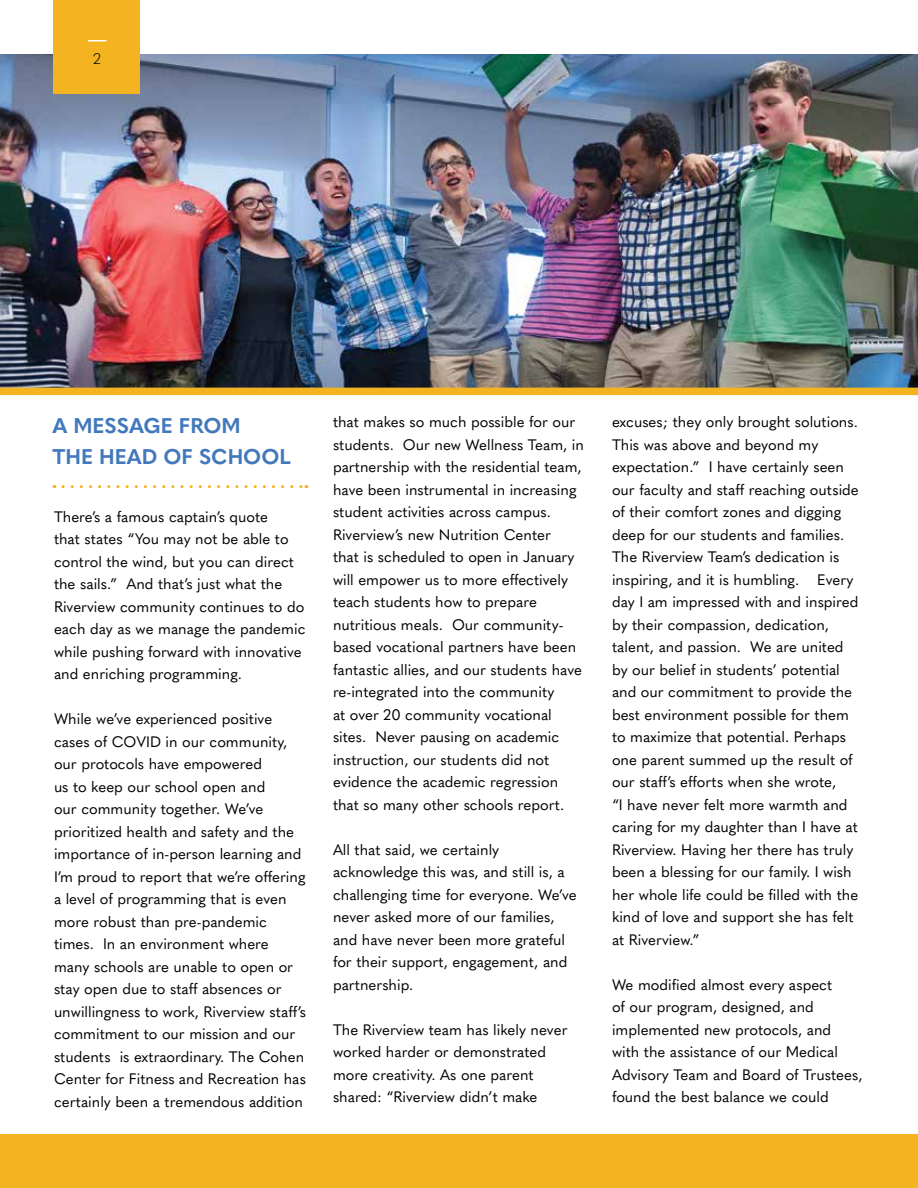
<style>
.page{position:relative;width:918px;height:1188px;background:#fff}
.page>*{position:absolute;margin:0;border:0;box-sizing:border-box;transform-origin:0 0}
.t1{font:700 21px/31.5px "Quasimoda";color:#4278bc}
.t2{font:15px/22.5px "Quasimoda";color:#000}
.t3{font:300 15px "Quasimoda";color:#000}
</style>
<div class="page">
<img style="left:0;top:54px;width:918px;height:334px">
<div style="left:0;top:388px;width:918px;height:7px;background:#f4b320"></div>
<div style="left:0;top:1134px;width:918px;height:54px;background:#f4b320"></div>
<div style="left:54px;top:0;width:86px;height:94px;background:#f4b320"></div>
<svg style="left:88px;top:40px;width:18px;height:1px"></svg>
<svg style="left:63px;top:485px;width:244px;height:3px"></svg>
<p class="t3" style="left:93px;top:47px;width:9px">2</p>
<h1 class="t1" style="left:52px;top:408px;width:240px">A MESSAGE FROM<br>THE HEAD OF SCHOOL</h1>
<p class="t2" style="left:54px;top:504px;width:253px">There’s a famous captain’s quote<br>that states “You may not be able to control the wind, but you can direct the sails.” And that’s just what the Riverview community continues to do each day as we manage the pandemic while pushing forward with innovative and enriching programming.</p>
<p class="t2" style="left:54px;top:707px;width:254px">While we’ve experienced positive cases of COVID in our community, our protocols have empowered<br>us to keep our school open and<br>our community together. We’ve prioritized health and safety and the importance of in-person learning and I’m proud to report that we’re offering a level of programming that is even more robust than pre-pandemic times. In an environment where many schools are unable to open or stay open due to staff absences or unwillingness to work, Riverview staff’s commitment to our mission and our students is extraordinary. The Cohen Center for Fitness and Recreation has certainly been a tremendous addition</p>
<p class="t2" style="left:333px;top:410px;width:253px">that makes so much possible for our students. Our new Wellness Team, in partnership with the residential team, have been instrumental in increasing student activities across campus.<br>Riverview’s new Nutrition Center<br>that is scheduled to open in January will empower us to more effectively teach students how to prepare nutritious meals. Our community&shy;based vocational partners have been fantastic allies, and our students have re-integrated into the community<br>at over 20 community vocational sites. Never pausing on academic instruction, our students did not evidence the academic regression that so many other schools report.</p>
<p class="t2" style="left:333px;top:837px;width:245px">All that said, we certainly acknowledge this was, and still is, a challenging time for everyone. We’ve never asked more of our families, and have never been more grateful for their support, engagement, and partnership.</p>
<p class="t2" style="left:333px;top:1017px;width:236px">The Riverview team has likely never worked harder or demonstrated more creativity. As one parent shared: “Riverview didn’t make</p>
<p class="t2" style="left:612px;top:410px;width:248px">excuses; they only brought solutions.<br>This was above and beyond my expectation.” I have certainly seen our faculty and staff reaching outside of their comfort zones and digging deep for our students and families.<br>The Riverview Team’s dedication is inspiring, and it is humbling. Every day I am impressed with and inspired by their compassion, dedication, talent, and passion. We are united by our belief in students’ potential and our commitment to provide the best environment possible for them to maximize that potential. Perhaps one parent summed up the result of our staff’s efforts when she wrote,<br>“I have never felt more warmth and caring for my daughter than I have at Riverview. Having her there has truly been a blessing for our family. I wish her whole life could be filled with the kind of love and support she has felt at Riverview.”</p>
<p class="t2" style="left:612px;top:972px;width:252px">We modified almost every aspect<br>of our program, designed, and implemented new protocols, and<br>with the assistance of our Medical<br>Advisory Team and Board of Trustees, found the best balance we could</p>
</div>
